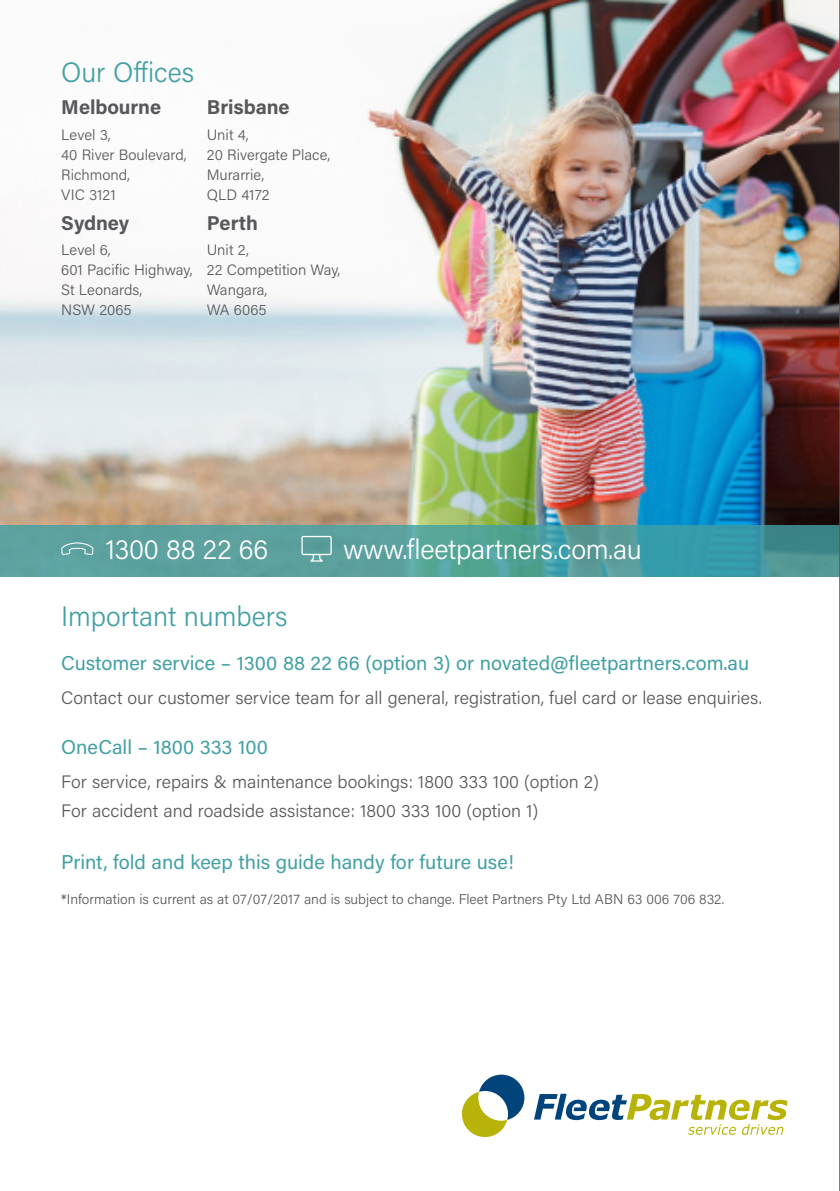
<style>
.page{position:relative;width:840px;height:1191px;background:#fff}
.page>*{position:absolute;margin:0;border:0;box-sizing:border-box;transform-origin:0 0}
.Tab_text{font:300 28px "Acumin Pro";letter-spacing:-.01em;color:#fff}
.Subtitle_1_-_left_al{font:300 28px "Acumin Pro";color:#42a0a4}
.Subtitle_3__8pt{font:20px "Acumin Pro";color:#42a0a4}
.Subtitle_2__10pt{font:700 20px "Acumin Pro";letter-spacing:-.005em;color:#57585b}
.Body_Copy_1__7_5pt{font:20px "Acumin Pro";color:#42a0a4}
.Subtitle_2__10pt-2{font:700 20px "Acumin Pro";letter-spacing:-.005em;color:#57585a}
.Body_Copy_1__7_5pt-2{font:300 18px "Acumin Pro";color:#57585a}
.Body_Copy_1__7_5pt-3{font:300 15px/20px "Acumin Pro";color:#57585b}
.Body_Copy_1__7_5pt-4{font:300 15px/20px "Acumin Pro";color:#57585a}
.Subtitle_3__8pt-2{font:300 14px "Acumin Pro";color:#57585a}
.s1{font-weight:400}
</style>
<div class="page">
<img style="left:0;top:0;width:839px;height:525px">
<svg style="left:0;top:525px;width:839px;height:52px;background:#519e9d"></svg>
<svg style="left:61px;top:542px;width:32px;height:13px"></svg>
<svg style="left:301px;top:536px;width:30px;height:25px"></svg>
<svg style="left:461px;top:1074px;width:63px;height:63px"></svg>
<svg style="left:534px;top:1093px;width:253px;height:41px"></svg>
<hr style="left:839px;top:0;width:1px;height:1191px;background:#57585a">
<p class="Subtitle_1_-_left_al" style="left:61px;top:53px;width:135px">Our Offices</p>
<p class="Subtitle_2__10pt" style="left:61px;top:93px;width:101px">Melbourne</p>
<p class="Body_Copy_1__7_5pt-3" style="left:61px;top:124px;width:51px">Level 3,</p>
<p class="Body_Copy_1__7_5pt-3" style="left:61px;top:144px;width:127px">40 River Boulevard,<br>Richmond,</p>
<p class="Body_Copy_1__7_5pt-3" style="left:61px;top:184px;width:56px">VIC 3121</p>
<p class="Subtitle_2__10pt" style="left:61px;top:209px;width:69px">Sydney</p>
<p class="Body_Copy_1__7_5pt-3" style="left:61px;top:239px;width:51px">Level 6,</p>
<p class="Body_Copy_1__7_5pt-3" style="left:61px;top:259px;width:133px">601 Pacific Highway,<br>St Leonards,</p>
<p class="Body_Copy_1__7_5pt-3" style="left:61px;top:299px;width:72px">NSW 2065</p>
<p class="Subtitle_2__10pt-2" style="left:207px;top:93px;width:84px">Brisbane</p>
<p class="Body_Copy_1__7_5pt-4" style="left:207px;top:124px;width:43px">Unit 4,</p>
<p class="Body_Copy_1__7_5pt-4" style="left:207px;top:144px;width:125px">20 Rivergate Place,<br>Murarrie,</p>
<p class="Body_Copy_1__7_5pt-4" style="left:207px;top:184px;width:64px">QLD 4172</p>
<p class="Subtitle_2__10pt" style="left:207px;top:209px;width:53px">Perth</p>
<p class="Body_Copy_1__7_5pt-3" style="left:207px;top:239px;width:44px">Unit 2,</p>
<p class="Body_Copy_1__7_5pt-3" style="left:207px;top:259px;width:135px">22 Competition Way,<br>Wangara,</p>
<p class="Body_Copy_1__7_5pt-3" style="left:207px;top:299px;width:61px">WA 6065</p>
<p class="Tab_text" style="left:105px;top:530px;width:164px">1300 88 22 66</p>
<p class="Tab_text" style="left:343px;top:530px;width:300px">www.fleetpartners.com.au</p>
<p class="Subtitle_1_-_left_al" style="left:61px;top:597px;width:228px">Important numbers</p>
<p class="Subtitle_3__8pt" style="left:61px;top:649px;width:689px">Customer service – 1300 88 22 66 (option 3) or novated@fleetpartners.com.au</p>
<p class="Body_Copy_1__7_5pt-2" style="left:61px;top:685px;width:702px">Contact our customer service team for all general, registration, fuel card or lease enquiries.</p>
<p class="Body_Copy_1__7_5pt" style="left:61px;top:732px;width:208px">OneCall – 1800 333 100</p>
<p class="Body_Copy_1__7_5pt-2" style="left:61px;top:769px;width:539px">For service, repairs &amp; maintenance bookings: 1800 333 100 (option 2)</p>
<p class="Body_Copy_1__7_5pt-2" style="left:61px;top:798px;width:478px">For accident and roadside assistance: 1800 333 100 (option 1)</p>
<p class="Subtitle_3__8pt" style="left:61px;top:847px;width:454px">Print, fold and keep this guide handy for future use!</p>
<p class="Subtitle_3__8pt-2" style="left:61px;top:889px;width:664px"><span class="s1">*</span>Information is current as at 07/07/2017 and is subject to change. Fleet Partners Pty Ltd ABN 63 006 706 832.</p>
</div>
